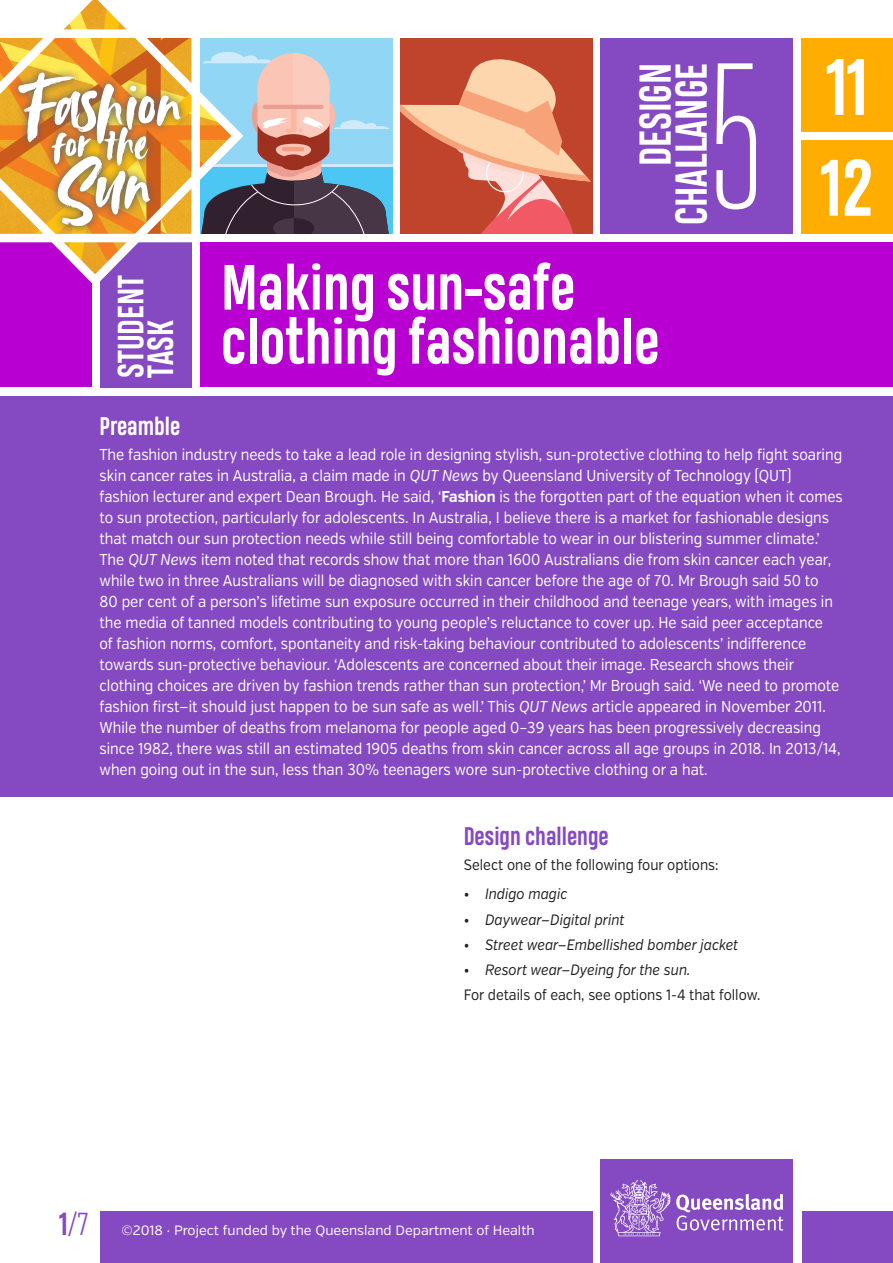
<style>
.page{position:relative;width:893px;height:1263px;background:#fff}
.page>*{position:absolute;margin:0;border:0;box-sizing:border-box;transform-origin:0 0}
.t1{font:100 195px "Heading Pro Ultracompressed";color:#fff}
.t2{font:700 75px "Heading Pro";color:#fff}
.MAIN_sheet_title{font:700 60px/54px "Heading Pro";color:#fff}
.MAIN_sheet_kind{font:700 42px/36px "Heading Pro";color:#fff;text-align:right}
.t3{font:700 34.35px/29.4px "Heading Pro";color:#fff}
.t4{font:300 30px "Heading Pro";color:#854ac1}
.sub_1{font:700 24px "Heading Pro";color:#854ac1}
.INTRO_WHITE_head_16p{font:700 24px "Heading Pro";color:#fff}
.INTRO_WHITE_copy_10{font:15.75px/21px "Verb";color:#fff;scale:.9 1}
.bullet{font:italic 15px "Verb";color:#231f20;scale:.9 1}
.body_10pt{font:15px "Verb";color:#231f20;scale:.9 1}
.t5{font:13.5px "Verb";color:#fff}
.s1{font-style:italic}
.s2{font-weight:700}
</style>
<div class="page">
<div style="left:401px;top:38px;width:191px;height:196px;background:#c0442c"></div>
<svg style="left:401px;top:59px;width:190px;height:175px"></svg>
<hr style="left:200px;top:164px;width:192px;height:3px;background:#cfeafa">
<div style="left:601px;top:38px;width:192px;height:196px;background:#854ac1"></div>
<div style="left:0;top:396px;width:893px;height:401px;background:#854ac1"></div>
<div style="left:200px;top:242px;width:693px;height:145px;background:#b900d2"></div>
<div style="left:0;top:242px;width:92px;height:145px;background:#b900d2"></div>
<div style="left:100px;top:242px;width:92px;height:146px;background:#854ac1"></div>
<div style="left:802px;top:38px;width:91px;height:94px;background:#ffad00"></div>
<div style="left:802px;top:140px;width:91px;height:94px;background:#ffad00"></div>
<svg style="left:0;top:0;width:192px;height:283px"></svg>
<svg style="left:0;top:29px;width:391px;height:213px"></svg>
<div style="left:601px;top:1160px;width:192px;height:103px;background:#854ac1"></div>
<div style="left:802px;top:1211px;width:91px;height:52px;background:#854ac1"></div>
<svg style="left:610px;top:1180px;width:173px;height:56px"></svg>
<div style="left:100px;top:1211px;width:492px;height:52px;background:#854ac1"></div>
<p class="t3" style="left:118px;top:378px;width:104px;rotate:-90deg">STUDENT<br>TASK</p>
<p class="MAIN_sheet_kind" style="left:639px;top:225px;width:164px;rotate:-90deg">DESIGN<br>CHALLANGE</p>
<p class="t1" style="left:707px;top:27px;width:60px">5</p>
<p class="MAIN_sheet_title" style="left:221px;top:263px;width:440px">Making sun-safe clothing fashionable</p>
<p class="t2" style="left:827px;top:42px;width:42px">11</p>
<p class="t2" style="left:821px;top:143px;width:54px">12</p>
<p class="INTRO_WHITE_head_16p" style="left:99px;top:412px;width:82px">Preamble</p>
<p class="INTRO_WHITE_copy_10" style="left:99px;top:445px;width:827px">The fashion industry needs to take a lead role in designing stylish, sun-protective clothing to help fight soaring skin cancer rates in Australia, a claim made in <span class="s1">QUT News</span> by Queensland University of Technology (QUT) fashion lecturer and expert Dean Brough. He said, ‘<span class="s2">Fashion</span> is the forgotten part of the equation when it comes to sun protection, particularly for adolescents. In Australia, I believe there is a market for fashionable designs that match our sun protection needs while still being comfortable to wear in our blistering summer climate.’ The <span class="s1">QUT News</span> item noted that records show that more than 1600 Australians die from skin cancer each year, while two in three Australians will be diagnosed with skin cancer before the age of 70. Mr Brough said 50 to<br>80 per cent of a person’s lifetime sun exposure occurred in their childhood and teenage years, with images in the media of tanned models contributing to young people’s reluctance to cover up. He said peer acceptance<br>of fashion norms, comfort, spontaneity and risk-taking behaviour contributed to adolescents’ indifference towards sun-protective behaviour. ‘Adolescents are concerned about their image. Research shows their clothing choices are driven by fashion trends rather than sun protection,’ Mr Brough said. ‘We need to promote fashion first—it should just happen to be sun safe as well.’ This <span class="s1">QUT News</span> article appeared in November 2011.<br>While the number of deaths from melanoma for people aged 0–39 years has been progressively decreasing since 1982, there was still an estimated 1905 deaths from skin cancer across all age groups in 2018. In 2013/14, when going out in the sun, less than 30% teenagers wore sun-protective clothing or a hat.</p>
<p class="sub_1" style="left:464px;top:821px;width:146px">Design challenge</p>
<p class="body_10pt" style="left:464px;top:855px;width:284px">Select one of the following four options:</p>
<p class="bullet" style="left:464px;top:885px;width:117px">• Indigo magic</p>
<p class="bullet" style="left:464px;top:910px;width:180px">• Daywear—Digital print</p>
<p class="bullet" style="left:464px;top:935px;width:306px">• Street wear—Embellished bomber jacket</p>
<p class="bullet" style="left:464px;top:961px;width:253px">• Resort wear—Dyeing for the sun.</p>
<p class="body_10pt" style="left:464px;top:986px;width:331px">For details of each, see options 1-4 that follow.</p>
<p class="t4" style="left:59px;top:1207px;width:30px"><span class="s2">1</span>/7</p>
<p class="t5" style="left:122px;top:1222px;width:415px">©2018 · Project funded by the Queensland Department of Health</p>
</div>
